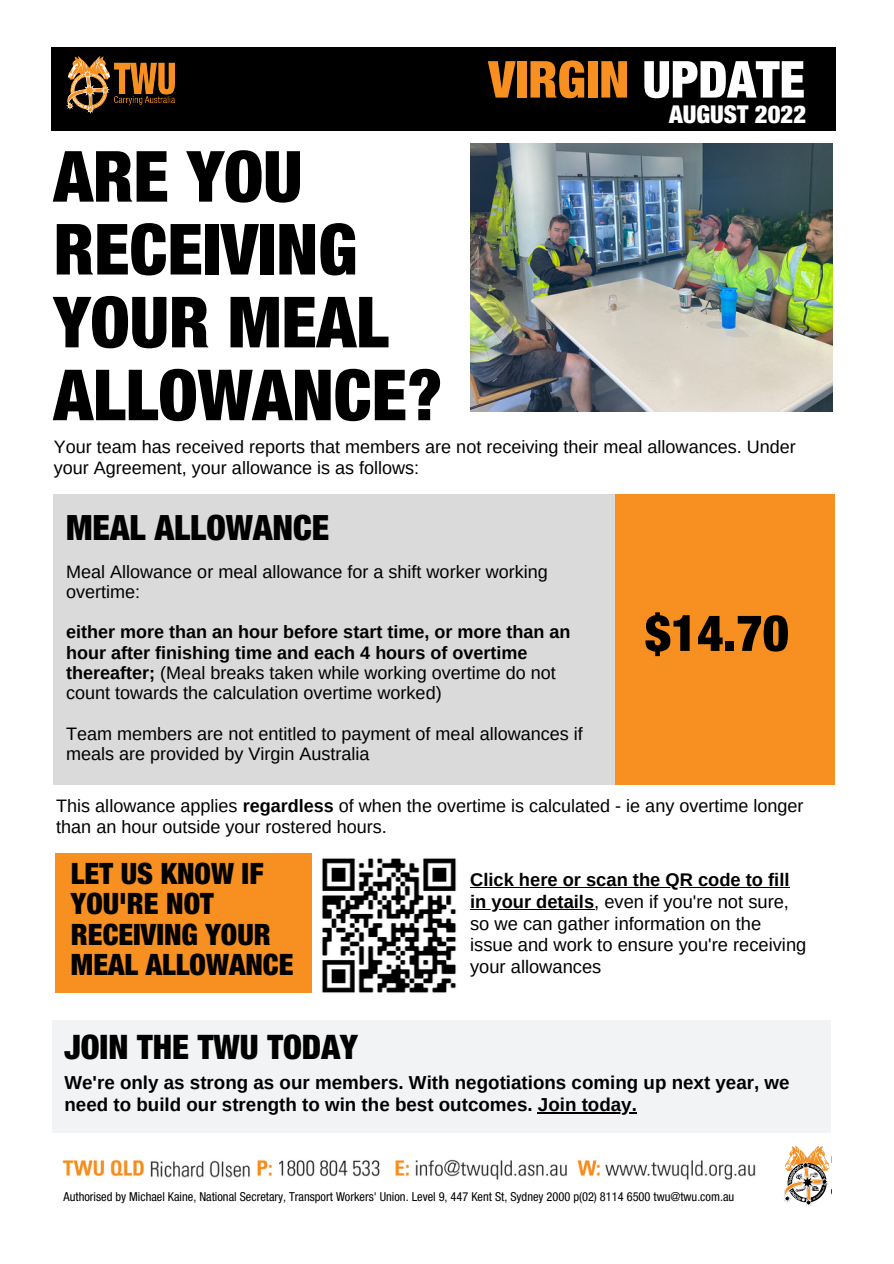
<style>
.page{position:relative;width:894px;height:1264px;background:#fff}
.page>*{position:absolute;margin:0;border:0;box-sizing:border-box;transform-origin:0 0}
.t1{font:900 condensed 70.65px/72.8px "Helvetica Neue LT Std";color:#000}
.t2{font:900 condensed 51px "Helvetica Neue LT Std";color:#f79020}
.t3{font:900 condensed 50.4px "Helvetica Neue LT Std";color:#000}
.t4{font:900 condensed 34.95px "Helvetica Neue LT Std";color:#000}
.t5{font:900 condensed 33.75px "Helvetica Neue LT Std";color:#000}
.t6{font:900 condensed 29.55px/30.5px "Helvetica Neue LT Std";color:#000}
.t7{font:900 condensed 24.6px "Helvetica Neue LT Std";color:#fff}
.t8{font:700 18.75px/21.5px "Arimo";color:#000}
.t9{font:18.3px/21.9px "Arimo";color:#000}
.t10{font:18px/20.2px "Arimo";color:#000}
.t11{font:700 18px/20.2px "Arimo";color:#000}
.t12{font:condensed 12.45px "Helvetica Neue LT Std";color:#000}
.s1{color:#fff}
.s2{font-weight:400}
.s3{font-weight:700}
</style>
<div class="page">
<div style="left:51px;top:48px;width:784px;height:83px;background:#000"></div>
<img style="left:66px;top:56px;width:108px;height:58px">
<img style="left:470px;top:143px;width:362px;height:268px">
<div style="left:55px;top:853px;width:257px;height:139px;background:#f79020"></div>
<div style="left:52px;top:1020px;width:778px;height:113px;background:#f1f3f4"></div>
<div style="left:53px;top:494px;width:562px;height:290px;background:#dadada"></div>
<div style="left:615px;top:494px;width:219px;height:290px;background:#f79020"></div>
<img style="left:783px;top:1146px;width:47px;height:60px">
<img style="left:62px;top:1159px;width:694px;height:21px">
<img style="left:148px;top:1159px;width:106px;height:21px">
<img style="left:322px;top:858px;width:134px;height:135px">
<hr style="left:537px;top:1111px;width:99px;height:2px;background:#000">
<hr style="left:470px;top:886px;width:319px;height:1px;background:#000">
<hr style="left:470px;top:908px;width:124px;height:1px;background:#000">
<h2 class="t2" style="left:488px;top:61px;width:318px">VIRGIN <span class="s1">UPDATE</span></h2>
<h3 class="t7" style="left:669px;top:105px;width:138px">AUGUST 2022</h3>
<h1 class="t1" style="left:54px;top:150px;width:390px">ARE YOU<br>RECEIVING<br>YOUR MEAL<br>ALLOWANCE?</h1>
<p class="t10" style="left:54px;top:437px;width:743px">Your team has received reports that members are not receiving their meal allowances. Under your Agreement, your allowance is as follows:</p>
<h3 class="t4" style="left:66px;top:515px;width:265px">MEAL ALLOWANCE</h3>
<p class="t10" style="left:66px;top:561px;width:483px">Meal Allowance or meal allowance for a shift worker working overtime:</p>
<p class="t11" style="left:66px;top:622px;width:506px">either more than an hour before start time, or more than an hour after finishing time and each 4 hours of overtime thereafter; <span class="s2">(Meal breaks taken while working overtime do not count towards the calculation overtime worked)</span></p>
<p class="t10" style="left:66px;top:723px;width:518px">Team members are not entitled to payment of meal allowances if meals are provided by Virgin Australia</p>
<h3 class="t3" style="left:644px;top:615px;width:145px">$14.70</h3>
<p class="t10" style="left:56px;top:796px;width:748px">This allowance applies <span class="s3">regardless</span> of when the overtime is calculated - ie any overtime longer than an hour outside your rostered hours.</p>
<h3 class="t6" style="left:71px;top:862px;width:224px">LET US KNOW IF<br>YOU'RE NOT<br>RECEIVING YOUR<br>MEAL ALLOWANCE</h3>
<p class="t9" style="left:470px;top:868px;width:337px"><span class="s3">Click here or scan the QR code to fill in your details</span>, even if you're not sure, so we can gather information on the issue and work to ensure you're receiving your allowances</p>
<h3 class="t5" style="left:64px;top:1034px;width:295px">JOIN THE TWU TODAY</h3>
<p class="t8" style="left:64px;top:1072px;width:726px">We're only as strong as our members. With negotiations coming up next year, we need to build our strength to win the best outcomes. Join today.</p>
<p class="t12" style="left:64px;top:1192px;width:672px">Authorised by Michael Kaine, National Secretary, Transport Workers' Union. Level 9, 447 Kent St, Sydney 2000 p(02) 8114 6500 twu@twu.com.au</p>
</div>
